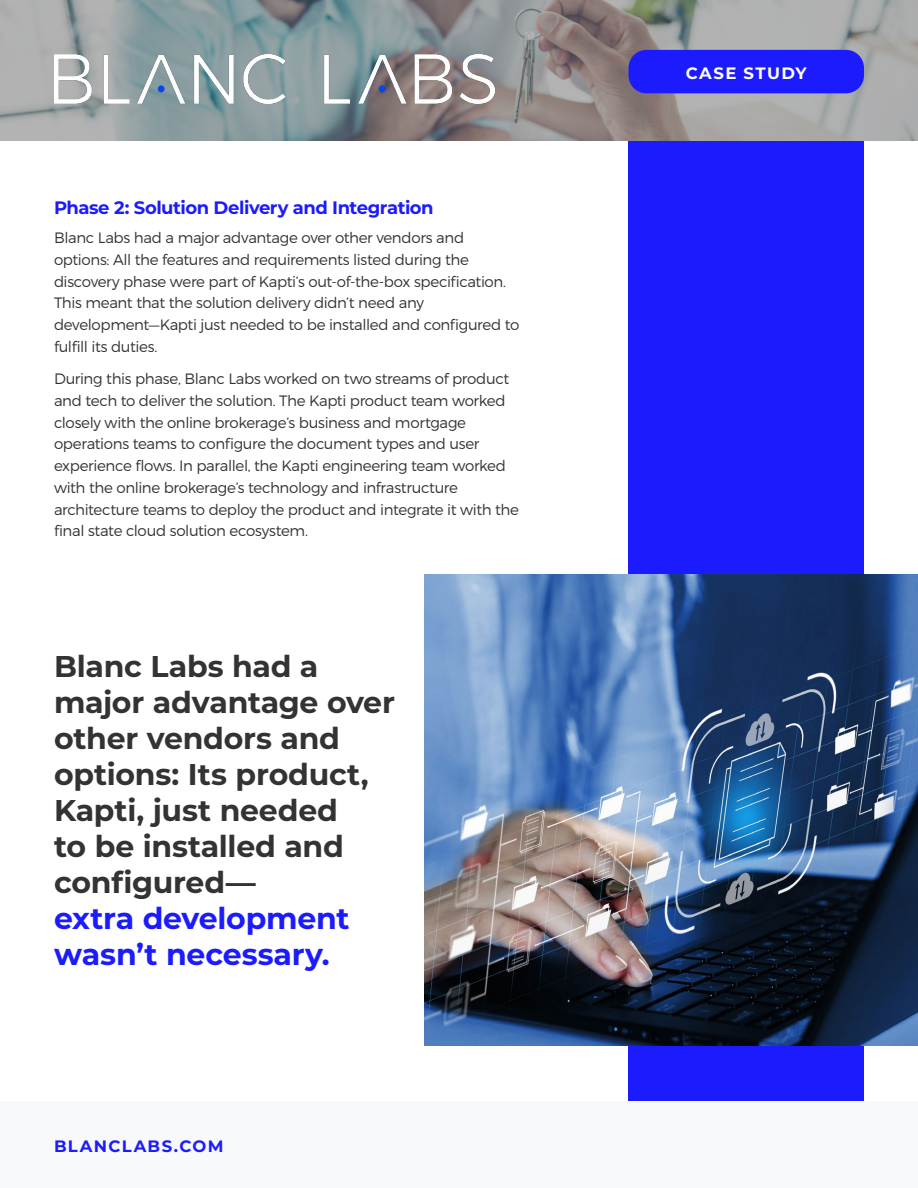
<style>
.page{position:relative;width:918px;height:1188px;background:#fff}
.page>*{position:absolute;margin:0;border:0;box-sizing:border-box;transform-origin:0 0}
.t1{font:700 30px/36px "Montserrat";letter-spacing:-.01em;color:#333}
.t2{font:700 30px/36px "Montserrat";letter-spacing:-.005em;color:#1c1bfe}
.t3{font:700 18px "Montserrat";letter-spacing:-.025em;color:#1c1bfe}
.t4{font:700 16.5px "Montserrat";letter-spacing:.08em;color:#1c1bfe}
.t5{font:700 16.5px "Montserrat";letter-spacing:.085em;color:#fff}
.t6{font:300 15px/21.8px "Montserrat";letter-spacing:-.025em;color:#333}
</style>
<div class="page">
<div style="left:628px;top:18px;width:236px;height:1170px;background:#1c1bfe"></div>
<div style="left:0;top:1101px;width:918px;height:87px;background:#f8f9fa"></div>
<img style="left:424px;top:574px;width:494px;height:472px">
<img style="left:0;top:0;width:918px;height:141px">
<div style="left:628px;top:50px;width:236px;height:43px;background:#1c1bfe;border-radius:18px"></div>
<img style="left:54px;top:54px;width:441px;height:49px">
<p class="t3" style="left:54px;top:195px;width:381px">Phase 2: Solution Delivery and Integration</p>
<p class="t6" style="left:54px;top:227px;width:467px">Blanc Labs had a major advantage over other vendors and options: All the features and requirements listed during the discovery phase were part of Kapti’s out-of-the-box specification.<br>This meant that the solution delivery didn’t need any development—Kapti just needed to be installed and configured to fulfill its duties.</p>
<p class="t6" style="left:54px;top:368px;width:467px">During this phase, Blanc Labs worked on two streams of product and tech to deliver the solution. The Kapti product team worked closely with the online brokerage’s business and mortgage operations teams to configure the document types and user experience flows. In parallel, the Kapti engineering team worked with the online brokerage’s technology and infrastructure architecture teams to deploy the product and integrate it with the final state cloud solution ecosystem.</p>
<h1 class="t1" style="left:54px;top:647px;width:342px">Blanc Labs had a major advantage over other vendors and options: Its product,<br>Kapti, just needed<br>to be installed and configured—</h1>
<h1 class="t2" style="left:54px;top:899px;width:297px">extra development wasn’t necessary.</h1>
<p class="t4" style="left:54px;top:1134px;width:171px">BLANCLABS.COM</p>
<p class="t5" style="left:686px;top:61px;width:123px">CASE STUDY</p>
</div>
